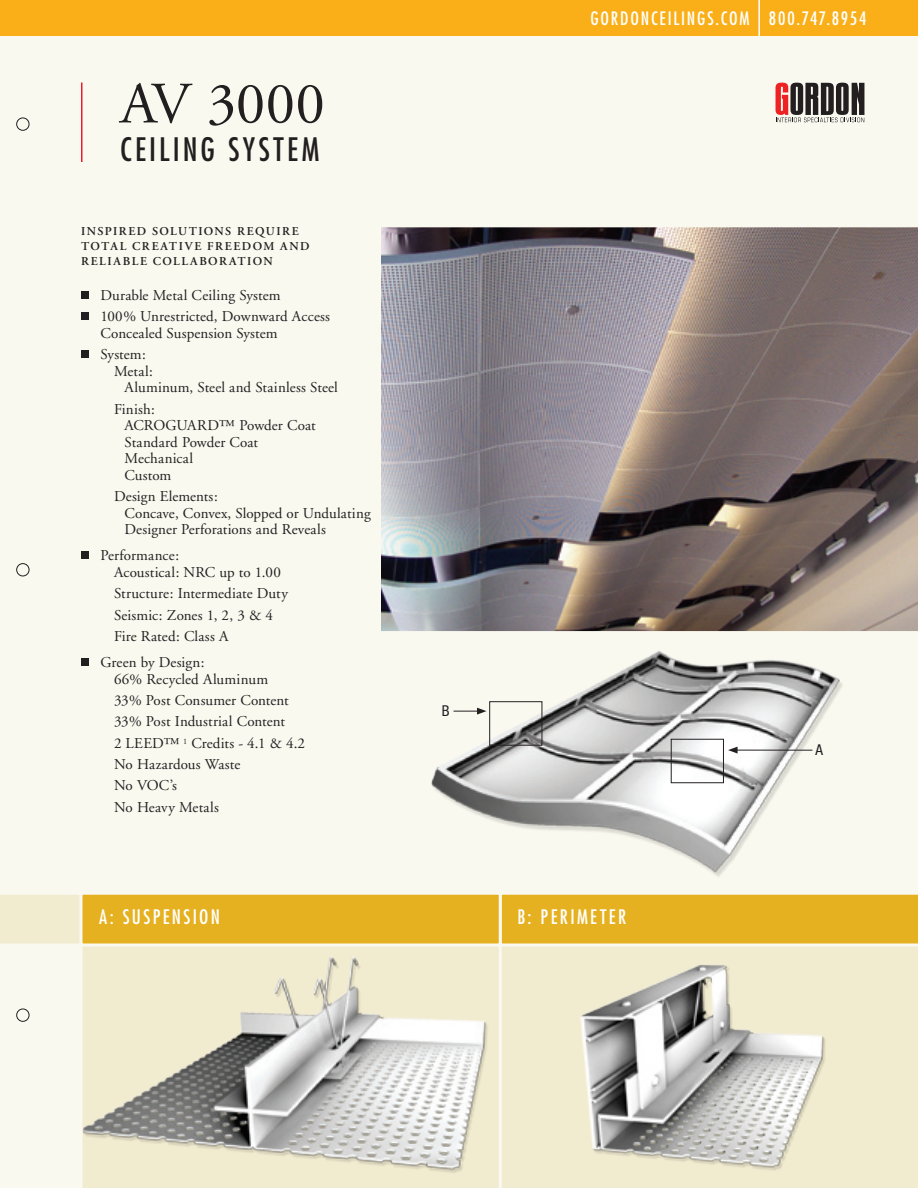
<style>
.page{position:relative;width:918px;height:1188px;background:#faf9f0}
.page>*{position:absolute;margin:0;border:0;box-sizing:border-box;transform-origin:0 0}
.t1{font:58.5px "Adobe Garamond";color:#231f20}
.t2{font:condensed 31.5px "Futura";letter-spacing:.105em;color:#231f20}
.t3{font:condensed 19.5px "Futura";letter-spacing:.12em;color:#fff}
.t4{font:condensed 18px "Futura";letter-spacing:.095em;color:#fff}
.Body_Indent{font:15px/16.5px "Adobe Garamond";letter-spacing:.01em;color:#231f20}
.bullet{font:15px/16.5px "Adobe Garamond";letter-spacing:.01em;color:#231f20}
.t5{font:condensed 15px "Helvetica Neue";color:#231f20}
.Body_Header{font:600 12px/15px "Adobe Garamond";letter-spacing:.125em;color:#231f20}
</style>
<div class="page">
<svg style="left:502px;top:946px;width:416px;height:242px;background:#dcd8c6"></svg>
<svg style="left:82px;top:946px;width:417px;height:242px;background:#d8d5c6"></svg>
<div style="left:501px;top:894px;width:417px;height:50px;background:#e6b120"></div>
<div style="left:82px;top:894px;width:418px;height:50px;background:#e6b120"></div>
<div style="left:81px;top:893px;width:419px;height:52px;border:2px solid #faf9f0"></div>
<div style="left:0;top:895px;width:80px;height:49px;background:#f1ebd0"></div>
<hr style="left:81px;top:82px;width:1px;height:80px;background:#ee1b2d">
<svg style="left:776px;top:83px;width:88px;height:39px"></svg>
<div style="left:81px;top:291px;width:7px;height:8px;background:#231f20"></div>
<div style="left:81px;top:313px;width:7px;height:7px;background:#231f20"></div>
<div style="left:81px;top:351px;width:7px;height:7px;background:#231f20"></div>
<div style="left:81px;top:552px;width:7px;height:7px;background:#231f20"></div>
<div style="left:81px;top:658px;width:7px;height:8px;background:#231f20"></div>
<div style="left:16px;top:118px;width:13px;height:13px;border:1px solid #231f20;border-radius:50%"></div>
<div style="left:16px;top:563px;width:13px;height:13px;border:1px solid #231f20;border-radius:50%"></div>
<div style="left:16px;top:1009px;width:13px;height:13px;border:1px solid #231f20;border-radius:50%"></div>
<div style="left:0;top:0;width:918px;height:35px;background:#faaf18"></div>
<hr style="left:758px;top:0;width:2px;height:36px;background:#fff">
<img style="left:381px;top:227px;width:537px;height:404px">
<img style="left:381px;top:601px;width:502px;height:301px">
<hr style="left:735px;top:750px;width:77px;height:1px;background:#231f20">
<svg style="left:728px;top:747px;width:10px;height:7px"></svg>
<svg style="left:454px;top:708px;width:33px;height:7px"></svg>
<div style="left:671px;top:739px;width:53px;height:44px;border:1px solid #231f20"></div>
<div style="left:489px;top:701px;width:53px;height:45px;border:1px solid #231f20"></div>
<p class="t1" style="left:120px;top:73px;width:206px">AV 3000</p>
<p class="t2" style="left:120px;top:130px;width:201px">CEILING SYSTEM</p>
<p class="Body_Header" style="left:81px;top:224px;width:230px">INSPIRED SOLUTIONS REQUIRE<br>TOTAL CREATIVE FREEDOM AND<br>RELIABLE COLLABORATION</p>
<p class="bullet" style="left:100px;top:288px;width:182px">Durable Metal Ceiling System</p>
<p class="bullet" style="left:100px;top:309px;width:231px">100% Unrestricted, Downward Access<br>Concealed Suspension System</p>
<p class="bullet" style="left:100px;top:347px;width:47px">System:</p>
<p class="Body_Indent" style="left:124px;top:363px;width:215px;text-indent:-10px">Metal:<br>Aluminum, Steel and Stainless Steel</p>
<p class="Body_Indent" style="left:124px;top:401px;width:193px;text-indent:-10px">Finish:<br>ACROGUARD™ Powder Coat<br>Standard Powder Coat<br>Mechanical<br>Custom</p>
<p class="Body_Indent" style="left:124px;top:488px;width:248px;text-indent:-10px">Design Elements:<br>Concave, Convex, Slopped or Undulating<br>Designer Perforations and Reveals</p>
<p class="bullet" style="left:100px;top:548px;width:80px">Performance:</p>
<p class="Body_Indent" style="left:114px;top:564px;width:168px">Acoustical: NRC up to 1.00</p>
<p class="Body_Indent" style="left:114px;top:586px;width:175px">Structure: Intermediate Duty</p>
<p class="Body_Indent" style="left:114px;top:607px;width:160px">Seismic: Zones 1, 2, 3 &amp; 4</p>
<p class="Body_Indent" style="left:114px;top:628px;width:116px">Fire Rated: Class A</p>
<p class="bullet" style="left:100px;top:654px;width:106px">Green by Design:</p>
<p class="Body_Indent" style="left:114px;top:671px;width:156px">66% Recycled Aluminum</p>
<p class="Body_Indent" style="left:114px;top:692px;width:176px">33% Post Consumer Content</p>
<p class="Body_Indent" style="left:114px;top:714px;width:173px">33% Post Industrial Content</p>
<p class="Body_Indent" style="left:114px;top:735px;width:193px">2 LEED™ <sup>1</sup> Credits - 4.1 &amp; 4.2</p>
<p class="Body_Indent" style="left:114px;top:756px;width:128px">No Hazardous Waste</p>
<p class="Body_Indent" style="left:114px;top:778px;width:65px">No VOC’s</p>
<p class="Body_Indent" style="left:114px;top:799px;width:106px">No Heavy Metals</p>
<p class="t5" style="left:442px;top:702px;width:9px">B</p>
<p class="t4" style="left:590px;top:7px;width:70px">GORDONCEILINGS</p>
<p class="t4" style="left:716px;top:7px;width:16px">.COM</p>
<p class="t4" style="left:769px;top:7px;width:99px">800.747.8954</p>
<p class="t5" style="left:815px;top:741px;width:9px">A</p>
<p class="t3" style="left:99px;top:904px;width:123px">A: SUSPENSION</p>
<p class="t3" style="left:517px;top:904px;width:110px">B: PERIMETER</p>
</div>
